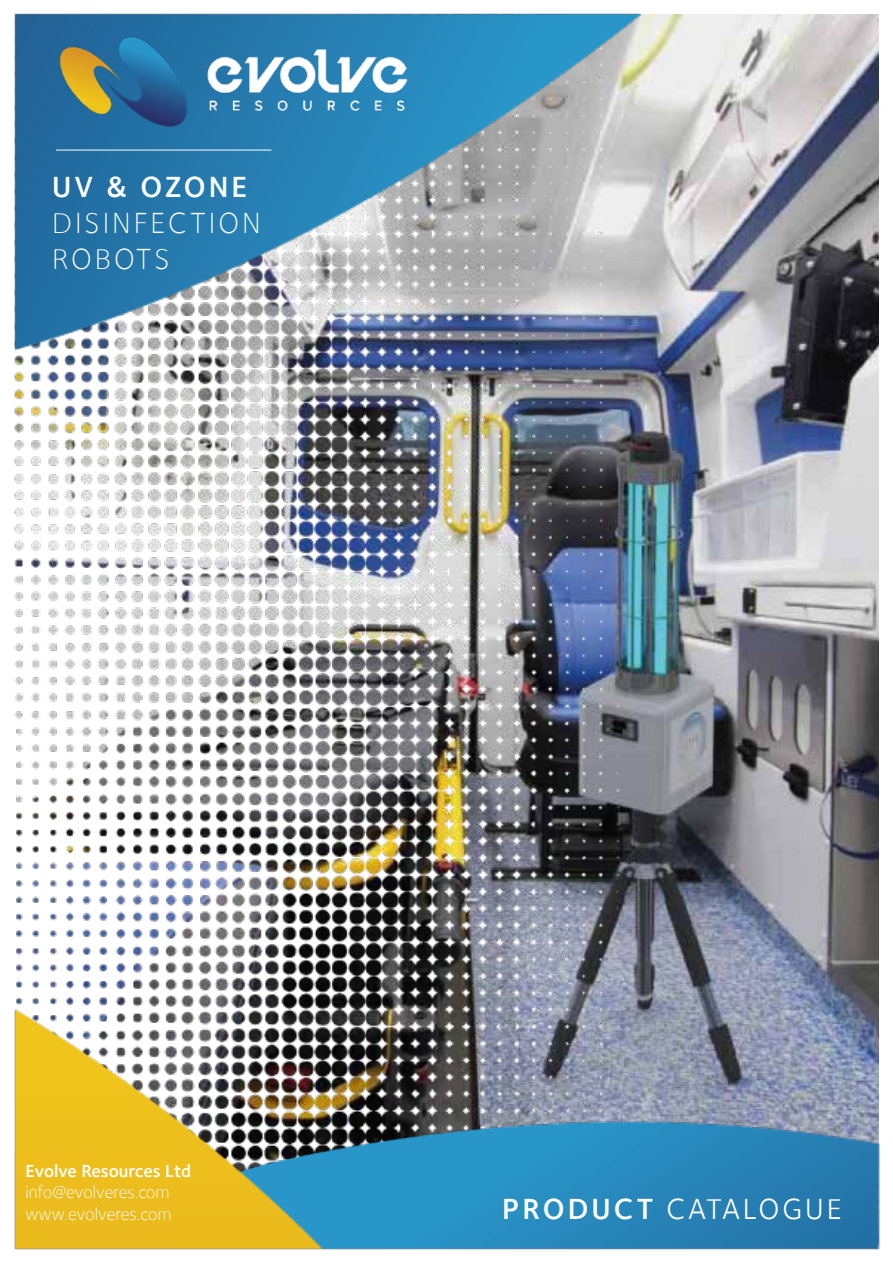
<style>
.page{position:relative;width:893px;height:1263px;background:#fff}
.page>*{position:absolute;margin:0;border:0;box-sizing:border-box;transform-origin:0 0}
.t1{font:300 30px/36px "Foundry Sterling";letter-spacing:.1em;color:#fff}
.t2{font:30px "Foundry Sterling";letter-spacing:.1em;color:#fff}
.t3{font:600 30px "Foundry Sterling";letter-spacing:.1em;color:#fff}
.t4{font:300 18px/21px "Foundry Sterling";color:#fff}
.t5{font:600 18px "Foundry Sterling";color:#fff}
.s1{font-weight:600}
</style>
<div class="page">
<img style="left:14px;top:13px;width:866px;height:1237px">
<hr style="left:56px;top:150px;width:215px;height:1px;background:#fff">
<img style="left:41px;top:33px;width:385px;height:102px">
<h1 class="t3" style="left:52px;top:169px;width:197px">UV &amp; OZONE</h1>
<h1 class="t1" style="left:52px;top:205px;width:210px">DISINFECTION<br>ROBOTS</h1>
<p class="t5" style="left:26px;top:1161px;width:167px">Evolve Resources Ltd</p>
<p class="t4" style="left:26px;top:1182px;width:147px">info@evolveres.com www.evolveres.com</p>
<h1 class="t2" style="left:502px;top:1191px;width:341px"><span class="s1">PRODUCT</span> CATALOGUE</h1>
</div>
